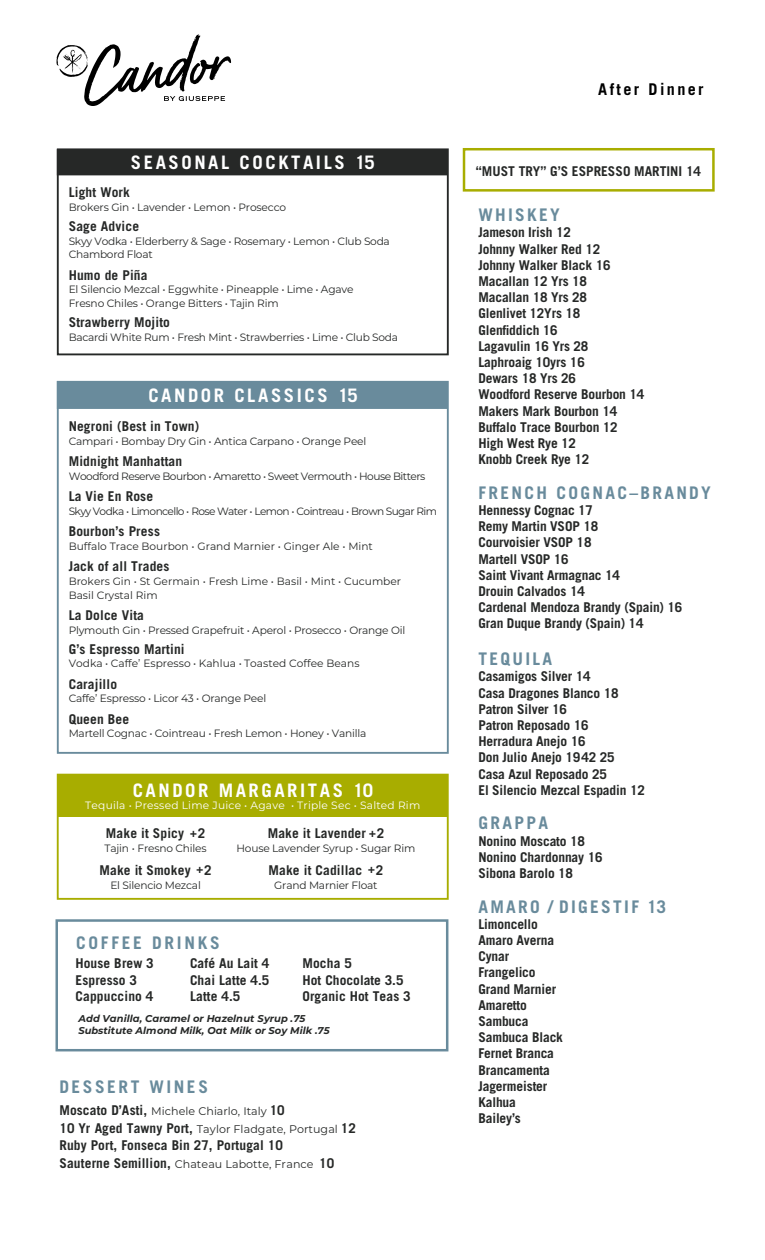
<style>
.page{position:relative;width:765px;height:1260px;background:#fff}
.page>*{position:absolute;margin:0;border:0;box-sizing:border-box;transform-origin:0 0}
.t1{font:700 18.62px "Trade Gothic";letter-spacing:.135em;color:#fff}
.t2{font:700 17.38px "Trade Gothic";letter-spacing:.135em;color:#698b9c}
.t3{font:700 17.38px "Trade Gothic";letter-spacing:.155em;color:#698b9c}
.t4{font:700 16.25px "Trade Gothic LT Std";letter-spacing:.145em;color:#000}
.t5{font:700 13.5px/16.2px "Trade Gothic LT Std";letter-spacing:-.01em;color:#262827}
.t6{font:700 13.5px/16.2px "Trade Gothic LT Std";letter-spacing:.01em;color:#262827}
.t7{font:11.12px/17.5px "Montserrat";letter-spacing:.005em;color:#262827}
.t8{font:10.62px/13.8px "Montserrat";letter-spacing:-.02em;color:#262827}
.t9{font:10.62px/13.8px "Montserrat";color:#262827}
.t10{font:10.62px "Montserrat";letter-spacing:-.06em;color:#262827}
.t11{font:10.62px "Montserrat";letter-spacing:-.045em;color:#262827}
.t12{font:10.62px "Montserrat";letter-spacing:.02em;color:#fff}
.t13{font:italic 700 9.88px/11.9px "Montserrat";letter-spacing:.005em;color:#262827}
.s1{font-size:11.25px}
.s2{font-family:"Trade Gothic LT Std";font-weight:700;font-size:13.5px}
</style>
<div class="page">
<svg style="left:56px;top:34px;width:175px;height:72px"></svg>
<div style="left:57px;top:149px;width:391px;height:26px;background:#262827"></div>
<div style="left:57px;top:148px;width:392px;height:207px;border:2px solid #262827"></div>
<div style="left:57px;top:381px;width:391px;height:28px;background:#698b9c"></div>
<div style="left:57px;top:381px;width:392px;height:373px;border:2px solid #698b9c"></div>
<div style="left:58px;top:775px;width:390px;height:42px;background:#a8ad00"></div>
<div style="left:57px;top:774px;width:392px;height:126px;border:2px solid #a8ad00"></div>
<div style="left:463px;top:148px;width:252px;height:44px;border:2px solid #a8ad00"></div>
<div style="left:55px;top:919px;width:393px;height:132px;border:2px solid #698b9c"></div>
<h1 class="t1" style="left:131px;top:151px;width:246px">SEASONAL COCKTAILS 15</h1>
<p class="t6" style="left:69px;top:184px;width:63px">Light Work</p>
<p class="t8" style="left:69px;top:200px;width:219px">Brokers Gin • Lavender • Lemon • Prosecco</p>
<p class="t6" style="left:69px;top:218px;width:72px">Sage Advice</p>
<p class="t8" style="left:69px;top:234px;width:323px">Skyy Vodka • Elderberry &amp; Sage • Rosemary • Lemon • Club Soda<br>Chambord Float</p>
<p class="t6" style="left:69px;top:267px;width:80px">Humo de Piña</p>
<p class="t8" style="left:69px;top:282px;width:286px">El Silencio Mezcal • Eggwhite • Pineapple • Lime • Agave<br>Fresno Chiles • Orange Bitters • Tajin Rim</p>
<p class="t6" style="left:69px;top:314px;width:103px">Strawberry Mojito</p>
<p class="t8" style="left:69px;top:330px;width:331px">Bacardi White Rum • Fresh Mint • Strawberries • Lime • Club Soda</p>
<h1 class="t1" style="left:148px;top:384px;width:211px">CANDOR CLASSICS 15</h1>
<p class="t6" style="left:69px;top:418px;width:132px">Negroni (Best in Town)</p>
<p class="t8" style="left:69px;top:434px;width:299px">Campari • Bombay Dry Gin • Antica Carpano • Orange Peel</p>
<p class="t6" style="left:69px;top:453px;width:115px">Midnight Manhattan</p>
<p class="t11" style="left:69px;top:469px;width:358px">Woodford Reserve Bourbon • Amaretto • Sweet Vermouth • House Bitters</p>
<p class="t6" style="left:69px;top:488px;width:86px">La Vie En Rose</p>
<p class="t10" style="left:69px;top:504px;width:370px">Skyy Vodka • Limoncello • Rose Water • Lemon • Cointreau • Brown Sugar Rim</p>
<p class="t6" style="left:69px;top:523px;width:93px">Bourbon’s Press</p>
<p class="t9" style="left:69px;top:539px;width:306px">Buffalo Trace Bourbon • Grand Marnier • Ginger Ale • Mint</p>
<p class="t6" style="left:69px;top:558px;width:102px">Jack of all Trades</p>
<p class="t9" style="left:69px;top:574px;width:334px">Brokers Gin • St Germain • Fresh Lime • Basil • Mint • Cucumber<br>Basil Crystal Rim</p>
<p class="t6" style="left:69px;top:607px;width:77px">La Dolce Vita</p>
<p class="t8" style="left:69px;top:622px;width:338px">Plymouth Gin • Pressed Grapefruit • Aperol • Prosecco • Orange Oil</p>
<p class="t6" style="left:69px;top:640px;width:118px">G’s Espresso Martini</p>
<p class="t9" style="left:69px;top:656px;width:292px">Vodka • Caffe’ Espresso • Kahlua • Toasted Coffee Beans</p>
<p class="t6" style="left:69px;top:675px;width:50px">Carajillo</p>
<p class="t8" style="left:69px;top:691px;width:199px">Caffe’ Espresso • Licor 43 • Orange Peel</p>
<p class="t6" style="left:69px;top:710px;width:62px">Queen Bee</p>
<p class="t8" style="left:69px;top:726px;width:299px">Martell Cognac • Cointreau • Fresh Lemon • Honey • Vanilla</p>
<h1 class="t1" style="left:133px;top:779px;width:242px">CANDOR MARGARITAS 10</h1>
<p class="t12" style="left:85px;top:798px;width:337px">Tequila • Pressed Lime Juice • Agave • Triple Sec • Salted Rim</p>
<p class="t6" style="left:106px;top:825px;width:101px">Make it Spicy <span class="s1">+</span>2</p>
<p class="t8" style="left:105px;top:841px;width:104px">Tajin • Fresno Chiles</p>
<p class="t6" style="left:99px;top:862px;width:114px">Make it Smokey <span class="s1">+</span>2</p>
<p class="t8" style="left:110px;top:878px;width:92px">El Silencio Mezcal</p>
<p class="t6" style="left:268px;top:825px;width:118px">Make it Lavender <span class="s1">+</span>2</p>
<p class="t8" style="left:237px;top:841px;width:180px">House Lavender Syrup • Sugar Rim</p>
<p class="t6" style="left:269px;top:862px;width:116px">Make it Cadillac <span class="s1">+</span>2</p>
<p class="t8" style="left:274px;top:878px;width:105px">Grand Marnier Float</p>
<p class="t3" style="left:76px;top:932px;width:145px">COFFEE DRINKS</p>
<p class="t6" style="left:76px;top:955px;width:80px">House Brew 3<br>Espresso 3<br>Cappuccino 4</p>
<p class="t5" style="left:190px;top:955px;width:81px;text-align:justify">Café Au Lait 4<br>Chai Latte 4.5<br>Latte 4.5</p>
<p class="t6" style="left:303px;top:955px;width:110px">Mocha 5<br>Hot Chocolate 3.5<br>Organic Hot Teas 3</p>
<p class="t13" style="left:78px;top:1012px;width:253px">Add Vanilla, Caramel or Hazelnut Syrup .75<br>Substitute Almond Milk, Oat Milk or Soy Milk .75</p>
<p class="t2" style="left:60px;top:1076px;width:150px">DESSERT WINES</p>
<p class="t7" style="left:60px;top:1102px;width:298px"><span class="s2">Moscato D’Asti,</span> Michele Chiarlo, Italy <span class="s2">10<br>10 Yr Aged Tawny Port,</span> Taylor Fladgate, Portugal <span class="s2">12</span></p>
<p class="t6" style="left:60px;top:1137px;width:225px">Ruby Port, Fonseca Bin 27, Portugal 10</p>
<p class="t7" style="left:60px;top:1155px;width:276px"><span class="s2">Sauterne Semillion,</span> Chateau Labotte, France <span class="s2">10</span></p>
<p class="t4" style="left:598px;top:79px;width:107px">After Dinner</p>
<p class="t5" style="left:476px;top:162px;width:227px">“MUST TRY” G’S ESPRESSO MARTINI 14</p>
<p class="t2" style="left:478px;top:204px;width:83px">WHISKEY</p>
<p class="t5" style="left:478px;top:224px;width:167px">Jameson Irish 12<br>Johnny Walker Red 12<br>Johnny Walker Black 16<br>Macallan 12 Yrs 18<br>Macallan 18 Yrs 28<br>Glenlivet 12Yrs 18<br>Glenfiddich 16<br>Lagavulin 16 Yrs 28<br>Laphroaig 10yrs 16<br>Dewars 18 Yrs 26<br>Woodford Reserve Bourbon 14<br>Makers Mark Bourbon 14<br>Buffalo Trace Bourbon 12<br>High West Rye 12<br>Knobb Creek Rye 12</p>
<p class="t2" style="left:478px;top:482px;width:234px">FRENCH COGNAC–BRANDY</p>
<p class="t5" style="left:478px;top:502px;width:206px">Hennessy Cognac 17<br>Remy Martin VSOP 18<br>Courvoisier VSOP 18<br>Martell VSOP 16<br>Saint Vivant Armagnac 14<br>Drouin Calvados 14<br>Cardenal Mendoza Brandy (Spain) 16<br>Gran Duque Brandy (Spain) 14</p>
<p class="t2" style="left:478px;top:648px;width:75px">TEQUILA</p>
<p class="t5" style="left:478px;top:668px;width:168px">Casamigos Silver 14<br>Casa Dragones Blanco 18<br>Patron Silver 16<br>Patron Reposado 16<br>Herradura Anejo 16<br>Don Julio Anejo 1942 25<br>Casa Azul Reposado 25<br>El Silencio Mezcal Espadin 12</p>
<p class="t2" style="left:478px;top:812px;width:71px">GRAPPA</p>
<p class="t5" style="left:478px;top:832px;width:126px">Nonino Moscato 18<br>Nonino Chardonnay 16<br>Sibona Barolo 18</p>
<p class="t2" style="left:478px;top:896px;width:189px">AMARO / DIGESTIF 13</p>
<p class="t5" style="left:478px;top:916px;width:86px">Limoncello<br>Amaro Averna<br>Cynar<br>Frangelico<br>Grand Marnier<br>Amaretto<br>Sambuca<br>Sambuca Black<br>Fernet Branca<br>Brancamenta<br>Jagermeister<br>Kalhua<br>Bailey’s</p>
</div>
